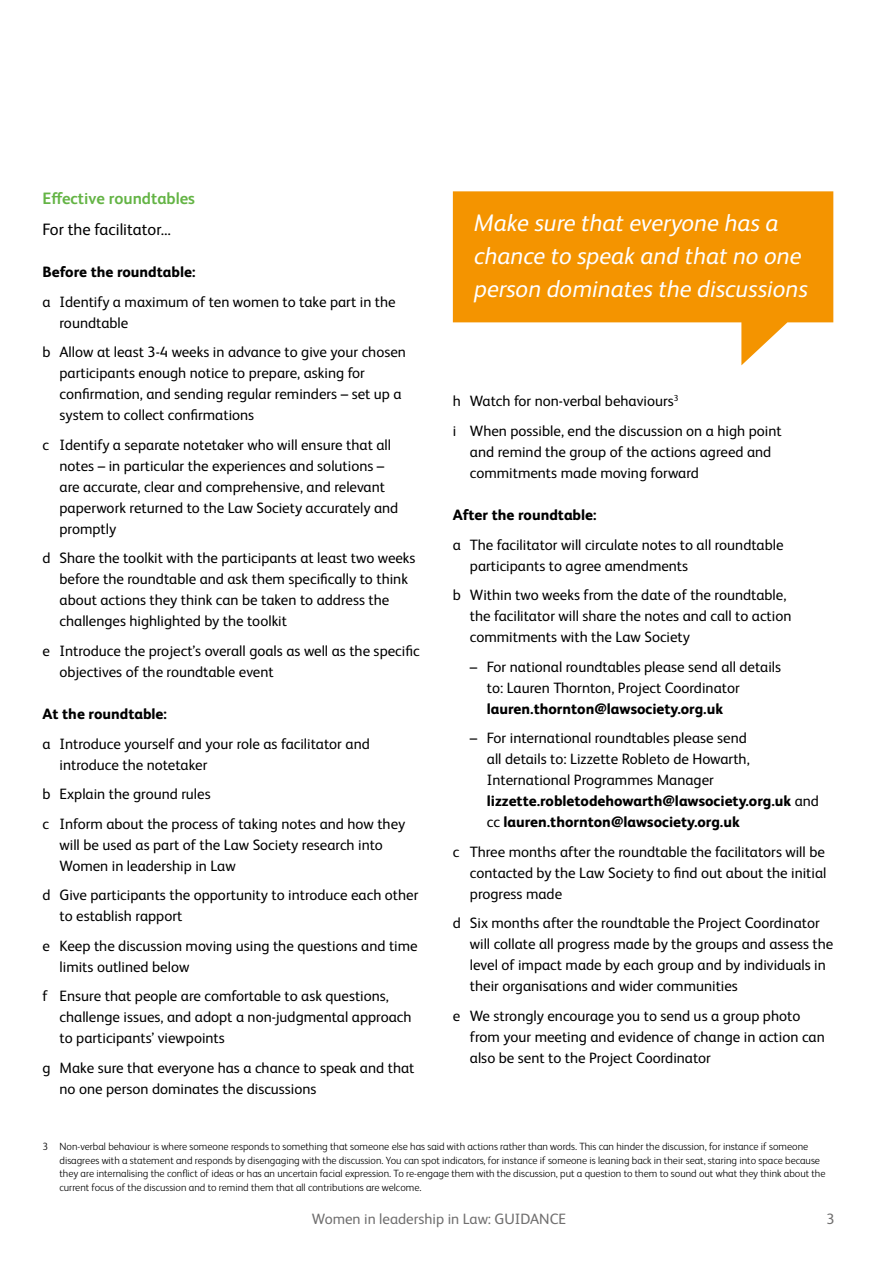
<style>
.page{position:relative;width:893px;height:1263px;background:#fff}
.page>*{position:absolute;margin:0;border:0;box-sizing:border-box;transform-origin:0 0}
.t1{font:italic 24px/33px "FS Albert Pro";color:#fff}
.t2{font:700 16.5px "FS Albert Pro";color:#64b445}
.t3{font:16.5px "FS Albert Pro";color:#000}
.t4{font:15px/21px "FS Albert Pro";color:#000}
.t5{font:800 15px "FS Albert Pro";color:#000}
.t6{font:15px "FS Albert Pro";color:#706f6f}
.t7{font:300 10.5px/13.5px "FS Albert Pro";color:#000}
.s1{font-weight:800}
</style>
<div class="page">
<svg style="left:453px;top:191px;width:380px;height:174px;fill:#f49400"></svg>
<p class="t2" style="left:43px;top:187px;width:154px">Effective roundtables</p>
<p class="t3" style="left:43px;top:218px;width:130px">For the facilitator…</p>
<p class="t5" style="left:43px;top:260px;width:154px">Before the roundtable:</p>
<p class="t4" style="left:60px;top:290px;width:338px;text-indent:-17px">a Identify a maximum of ten women to take part in the roundtable</p>
<p class="t4" style="left:60px;top:341px;width:348px;text-indent:-17px">b Allow at least 3-4 weeks in advance to give your chosen participants enough notice to prepare, asking for confirmation, and sending regular reminders – set up a system to collect confirmations</p>
<p class="t4" style="left:60px;top:433px;width:340px;text-indent:-17px">c Identify a separate notetaker who will ensure that all notes – in particular the experiences and solutions – are accurate, clear and comprehensive, and relevant paperwork returned to the Law Society accurately and promptly</p>
<p class="t4" style="left:60px;top:547px;width:358px;text-indent:-17px">d Share the toolkit with the participants at least two weeks before the roundtable and ask them specifically to think about actions they think can be taken to address the challenges highlighted by the toolkit</p>
<p class="t4" style="left:60px;top:639px;width:362px;text-indent:-17px">e Introduce the project’s overall goals as well as the specific objectives of the roundtable event</p>
<p class="t5" style="left:43px;top:702px;width:126px">At the roundtable:</p>
<p class="t4" style="left:60px;top:732px;width:312px;text-indent:-17px">a Introduce yourself and your role as facilitator and introduce the notetaker</p>
<p class="t4" style="left:43px;top:778px;width:364px;line-height:29.5px">b Explain the ground rules<br>c Inform about the process of taking notes and how they</p>
<p class="t4" style="left:60px;top:833px;width:325px">will be used as part of the Law Society research into<br>Women in leadership in Law</p>
<p class="t4" style="left:60px;top:883px;width:360px;text-indent:-17px">d Give participants the opportunity to introduce each other to establish rapport</p>
<p class="t4" style="left:60px;top:934px;width:360px;text-indent:-17px">e Keep the discussion moving using the questions and time limits outlined below</p>
<p class="t4" style="left:60px;top:984px;width:353px;text-indent:-17px">f Ensure that people are comfortable to ask questions, challenge issues, and adopt a non-judgmental approach to participants’ viewpoints</p>
<p class="t4" style="left:60px;top:1056px;width:356px;text-indent:-17px">g Make sure that everyone has a chance to speak and that no one person dominates the discussions</p>
<h1 class="t1" style="left:474px;top:205px;width:335px">Make sure that everyone has a chance to speak and that no one person dominates the discussions</h1>
<p class="t4" style="left:453px;top:385px;width:330px;line-height:29.5px">h Watch for non-verbal behaviours<sup>3<br></sup>i When possible, end the discussion on a high point</p>
<p class="t4" style="left:470px;top:440px;width:303px">and remind the group of the actions agreed and commitments made moving forward</p>
<p class="t5" style="left:453px;top:503px;width:145px">After the roundtable:</p>
<p class="t4" style="left:470px;top:533px;width:315px;text-indent:-17px">a The facilitator will circulate notes to all roundtable participants to agree amendments</p>
<p class="t4" style="left:470px;top:583px;width:323px;text-indent:-17px">b Within two weeks from the date of the roundtable, the facilitator will share the notes and call to action commitments with the Law Society</p>
<p class="t4" style="left:487px;top:655px;width:296px;text-indent:-17px">– For national roundtables please send all details to: Lauren Thornton, Project Coordinator</p>
<p class="t5" style="left:487px;top:697px;width:238px">lauren.thornton@lawsociety.org.uk</p>
<p class="t4" style="left:487px;top:726px;width:334px;text-indent:-17px">– For international roundtables please send<br>all details to: Lizzette Robleto de Howarth, International Programmes Manager <span class="s1">lizzette.robletodehowarth@lawsociety.org.uk</span> and cc <span class="s1">lauren.thornton@lawsociety.org.uk</span></p>
<p class="t4" style="left:470px;top:840px;width:358px;text-align:justify;text-indent:-17px">c Three months after the roundtable the facilitators will be contacted by the Law Society to find out about the initial progress made</p>
<p class="t4" style="left:470px;top:911px;width:365px;text-indent:-17px">d Six months after the roundtable the Project Coordinator will collate all progress made by the groups and assess the level of impact made by each group and by individuals in their organisations and wider communities</p>
<p class="t4" style="left:470px;top:1004px;width:356px;text-indent:-17px">e We strongly encourage you to send us a group photo from your meeting and evidence of change in action can also be sent to the Project Coordinator</p>
<p class="t7" style="left:60px;top:1139px;width:767px;text-indent:-17px">3 Non-verbal behaviour is where someone responds to something that someone else has said with actions rather than words. This can hinder the discussion, for instance if someone disagrees with a statement and responds by disengaging with the discussion. You can spot indicators, for instance if someone is leaning back in their seat, staring into space because they are internalising the conflict of ideas or has an uncertain facial expression. To re-engage them with the discussion, put a question to them to sound out what they think about the current focus of the discussion and to remind them that all contributions are welcome.</p>
<p class="t6" style="left:312px;top:1208px;width:256px">Women in leadership in Law: GUIDANCE</p>
<p class="t6" style="left:827px;top:1208px;width:10px">3</p>
</div>
